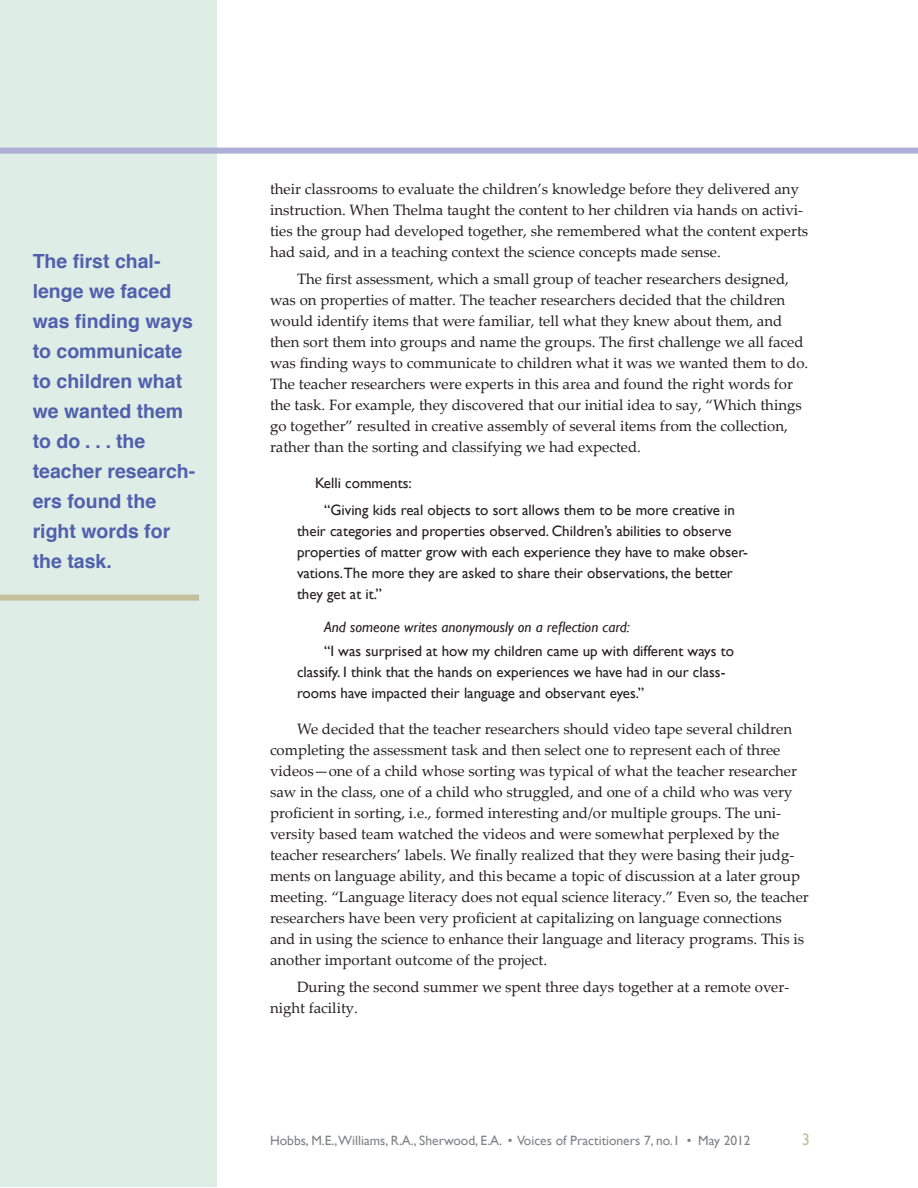
<style>
.page{position:relative;width:918px;height:1188px;background:#fff}
.page>*{position:absolute;margin:0;border:0;box-sizing:border-box;transform-origin:0 0}
.pull_out{font:700 19.5px/30px "Helvetica";color:#5060ac}
.t1{font:16.5px "Gill Sans";color:#c5c09c}
.body_text{font:15px/21px "Palatino Linotype";color:#231f20}
.Vignette{font:15px/21px "Gill Sans";color:#231f20}
.Vignette-2{font:italic 15px "Gill Sans";color:#231f20}
.body_text-2{font:15px "Gill Sans";color:#231f20}
.t2{font:13.5px "Gill Sans";color:#808285}
</style>
<div class="page">
<div style="left:0;top:1px;width:216px;height:1186px;background:#deede6"></div>
<div style="left:0;top:148px;width:918px;height:6px;background:#adafd7"></div>
<div style="left:0;top:595px;width:199px;height:6px;background:#c5c09c"></div>
<p class="pull_out" style="left:33px;top:247px;width:164px">The first chal&shy;lenge we faced was finding ways to communicate to children what we wanted them to do . . . the teacher research&shy;ers found the right words for the task.</p>
<p class="body_text" style="left:270px;top:178px;width:540px">their classrooms to evaluate the children’s knowledge before they delivered any instruction. When Thelma taught the content to her children via hands on activi&shy;ties the group had developed together, she remembered what the content experts had said, and in a teaching context the science concepts made sense.</p>
<p class="body_text" style="left:270px;top:268px;width:540px;text-indent:27px">The first assessment, which a small group of teacher researchers designed, was on properties of matter. The teacher researchers decided that the children would identify items that were familiar, tell what they knew about them, and then sort them into groups and name the groups. The first challenge we all faced was finding ways to communicate to children what it was we wanted them to do.<br>The teacher researchers were experts in this area and found the right words for the task. For example, they discovered that our initial idea to say, “Which things go together” resulted in creative assembly of several items from the collection, rather than the sorting and classifying we had expected.</p>
<p class="body_text-2" style="left:315px;top:474px;width:98px">Kelli comments:</p>
<p class="Vignette" style="left:297px;top:500px;width:452px;text-indent:27px">“Giving kids real objects to sort allows them to be more creative in their categories and properties observed. Children’s abilities to observe properties of matter grow with each experience they have to make obser&shy;vations.The more they are asked to share their observations, the better they get at it.”</p>
<p class="Vignette-2" style="left:324px;top:618px;width:307px">And someone writes anonymously on a reflection card:</p>
<p class="Vignette" style="left:297px;top:641px;width:439px;text-indent:27px">“I was surprised at how my children came up with different ways to classify. I think that the hands on experiences we have had in our class&shy;rooms have impacted their language and observant eyes.”</p>
<p class="body_text" style="left:270px;top:718px;width:540px;text-indent:27px">We decided that the teacher researchers should video tape several children completing the assessment task and then select one to represent each of three videos—one of a child whose sorting was typical of what the teacher researcher saw in the class, one of a child who struggled, and one of a child who was very proficient in sorting, i.e., formed interesting and/or multiple groups. The uni&shy;versity based team watched the videos and were somewhat perplexed by the teacher researchers’ labels. We finally realized that they were basing their judg&shy;ments on language ability, and this became a topic of discussion at a later group meeting. “Language literacy does not equal science literacy.” Even so, the teacher researchers have been very proficient at capitalizing on language connections and in using the science to enhance their language and literacy programs. This is another important outcome of the project.</p>
<p class="body_text" style="left:270px;top:976px;width:521px;text-indent:27px">During the second summer we spent three days together at a remote over&shy;night facility.</p>
<p class="t2" style="left:270px;top:1133px;width:482px">Hobbs, M.E.,Williams, R.A., Sherwood, E.A. • Voices of Practitioners 7, no.1 • May 2012</p>
<p class="t1" style="left:802px;top:1130px;width:10px">3</p>
</div>
